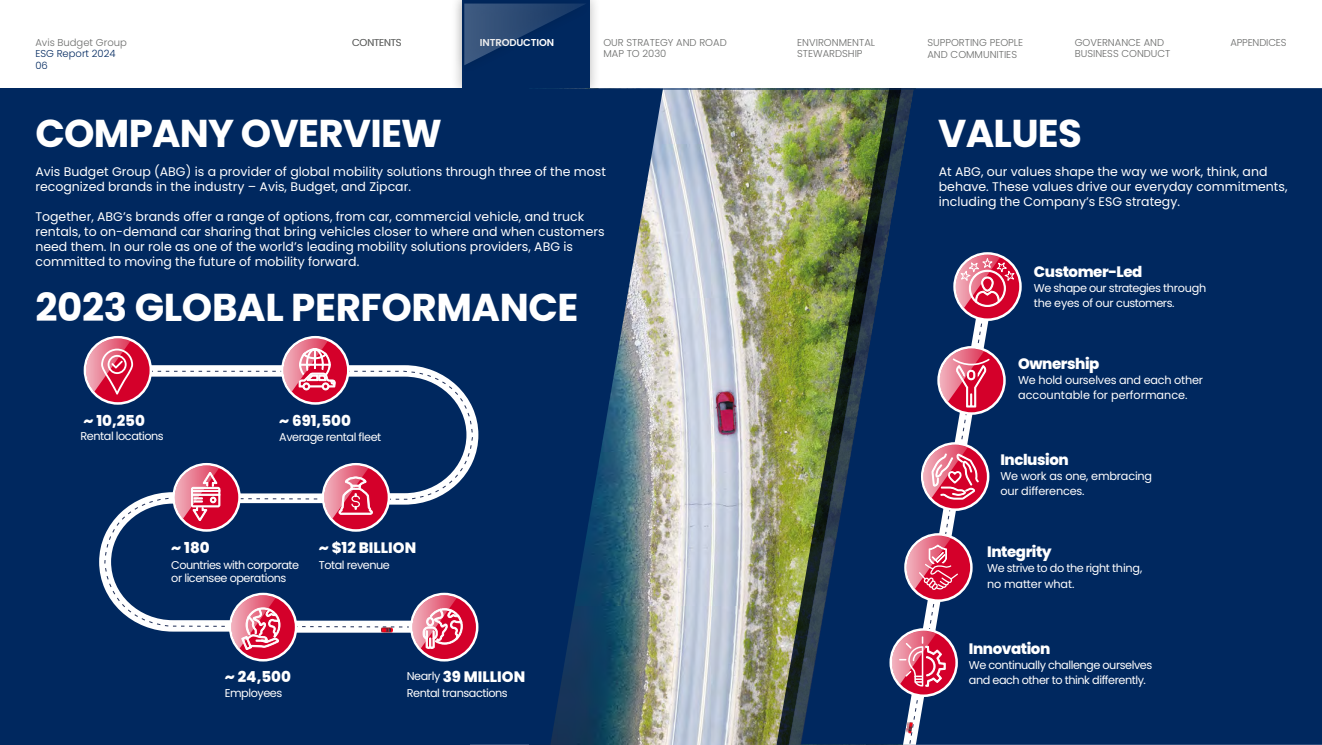
<style>
.page{position:relative;width:1322px;height:745px;background:#fff}
.page>*{position:absolute;margin:0;border:0;box-sizing:border-box;transform-origin:0 0}
.t1{font:700 38.75px "Poppins";letter-spacing:-.015em;color:#fff}
.t2{font:800 15.12px "Poppins";letter-spacing:-.03em;color:#fff}
.t3{font:800 15.12px "Poppins";color:#fff}
.t4{font:12.5px/15px "Poppins";color:#fff}
.t5{font:11.25px/15.1px "Poppins";letter-spacing:-.04em;color:#fff}
.t6{font:11.25px/15.1px "Poppins";color:#fff}
.t7{font:11.25px/15.1px "Poppins";letter-spacing:-.015em;color:#fff}
.t8{font:300 10px/11.2px "Poppins";color:#6b6c6b}
.t9{font:300 10px/12px "Poppins";color:#00285f}
.t10{font:600 10px "Poppins";letter-spacing:-.015em;color:#fff}
.s1{font-weight:400;font-size:11.25px}
</style>
<div class="page">
<div style="left:450px;top:0;width:151px;height:100px;background:#000;opacity:.3"></div>
<div style="left:462px;top:0;width:127px;height:89px;background:#00285f"></div>
<div style="left:453px;top:0;width:143px;height:75px;background:#000;opacity:.3"></div>
<svg style="left:464px;top:4px;width:122px;height:61px"></svg>
<img style="left:663px;top:88px;width:113px;height:656px">
<div style="left:0;top:88px;width:469px;height:656px;background:#00285f"></div>
<svg style="left:288px;top:88px;width:375px;height:656px;fill:#00285f"></svg>
<div style="left:230px;top:593px;width:66px;height:66px;background:#d4002a;border-radius:50%"></div>
<div style="left:411px;top:593px;width:66px;height:66px;background:#d4002a;border-radius:50%"></div>
<div style="left:926px;top:88px;width:396px;height:656px;background:#00285f"></div>
<div style="left:953px;top:252px;width:68px;height:69px;border:3px solid #fff;border-radius:50%"></div>
<img style="left:776px;top:88px;width:12px;height:656px">
<img style="left:788px;top:88px;width:12px;height:656px">
<img style="left:800px;top:88px;width:126px;height:656px">
<svg style="left:86px;top:338px;width:394px;height:311px"></svg>
<svg style="left:892px;top:255px;width:123px;height:489px;background:#4c416d"></svg>
<hr style="left:0;top:89px;width:1322px;height:1px;background:#00285f">
<p class="t8" style="left:35px;top:37px;width:93px">Avis Budget Group</p>
<p class="t10" style="left:480px;top:37px;width:76px">INTRODUCTION</p>
<p class="t8" style="left:1230px;top:37px;width:58px">APPENDICES</p>
<p class="t9" style="left:35px;top:48px;width:82px">ESG Report 2024<br>06</p>
<p class="t8" style="left:352px;top:37px;width:51px">CONTENTS</p>
<p class="t8" style="left:603px;top:37px;width:125px">OUR STRATEGY AND ROAD<br>MAP TO 2030</p>
<p class="t8" style="left:927px;top:36px;width:97px;line-height:12px">SUPPORTING PEOPLE<br>AND COMMUNITIES</p>
<p class="t8" style="left:1075px;top:37px;width:97px">GOVERNANCE AND<br>BUSINESS CONDUCT</p>
<p class="t8" style="left:797px;top:37px;width:79px">ENVIRONMENTAL<br>STEWARDSHIP</p>
<h1 class="t1" style="left:35px;top:111px;width:408px">COMPANY OVERVIEW</h1>
<p class="t4" style="left:35px;top:164px;width:572px">Avis Budget Group (ABG) is a provider of global mobility solutions through three of the most recognized brands in the industry – Avis, Budget, and Zipcar.</p>
<p class="t4" style="left:35px;top:209px;width:571px">Together, ABG’s brands offer a range of options, from car, commercial vehicle, and truck rentals, to on-demand car sharing that bring vehicles closer to where and when customers need them. In our role as one of the world’s leading mobility solutions providers, ABG is committed to moving the future of mobility forward.</p>
<h1 class="t1" style="left:35px;top:285px;width:545px">2023 GLOBAL PERFORMANCE</h1>
<p class="t2" style="left:83px;top:412px;width:63px">~ 10,250</p>
<p class="t5" style="left:81px;top:428px;width:85px">Rental locations</p>
<p class="t2" style="left:279px;top:412px;width:73px">~ 691,500</p>
<p class="t5" style="left:279px;top:429px;width:104px">Average rental fleet</p>
<p class="t2" style="left:171px;top:539px;width:40px">~ 180</p>
<p class="t5" style="left:171px;top:557px;width:129px;line-height:13.8px">Countries with corporate or licensee operations</p>
<p class="t3" style="left:319px;top:539px;width:99px">~ $12 BILLION</p>
<p class="t5" style="left:319px;top:556px;width:73px">Total revenue</p>
<p class="t2" style="left:225px;top:667px;width:68px">~ 24,500</p>
<p class="t5" style="left:225px;top:684px;width:59px">Employees</p>
<p class="t3" style="left:407px;top:667px;width:120px"><span class="s1">Nearly</span> 39 MILLION</p>
<p class="t5" style="left:407px;top:684px;width:102px">Rental transactions</p>
<h1 class="t1" style="left:938px;top:111px;width:145px">VALUES</h1>
<p class="t4" style="left:939px;top:164px;width:350px">At ABG, our values shape the way we work, think, and behave. These values drive our everyday commitments, including the Company’s ESG strategy.</p>
<p class="t2" style="left:1034px;top:263px;width:110px">Customer-Led</p>
<p class="t5" style="left:1034px;top:280px;width:174px">We shape our strategies through the eyes of our customers.</p>
<p class="t2" style="left:1018px;top:354px;width:83px">Ownership</p>
<p class="t6" style="left:1018px;top:372px;width:186px">We hold ourselves and each other accountable for performance.</p>
<p class="t2" style="left:1000px;top:451px;width:70px">Inclusion</p>
<p class="t7" style="left:1000px;top:468px;width:153px">We work as one, embracing our differences.</p>
<p class="t2" style="left:987px;top:543px;width:66px">Integrity</p>
<p class="t5" style="left:987px;top:560px;width:157px">We strive to do the right thing, no matter what.</p>
<p class="t2" style="left:969px;top:639px;width:83px">Innovation</p>
<p class="t5" style="left:969px;top:657px;width:185px">We continually challenge ourselves and each other to think differently.</p>
</div>
